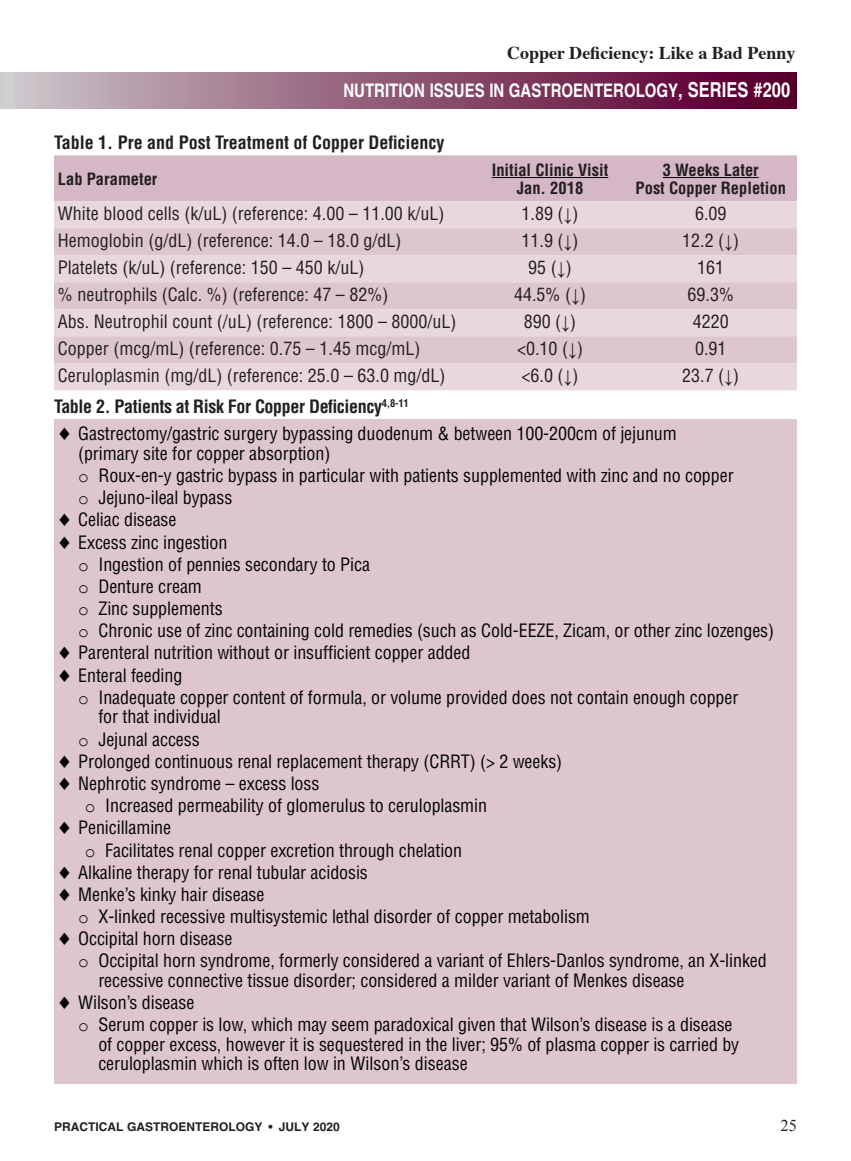
<style>
.page{position:relative;width:851px;height:1161px;background:#fff}
.page>*{position:absolute;margin:0;border:0;box-sizing:border-box;transform-origin:0 0}
.t1{font:700 20.7px "Helvetica";color:#fff;scale:.8 1}
.t2{font:700 18.75px "Helvetica";color:#fff;scale:.8 1}
.t3{font:condensed 18px/22.2px "Helvetica";letter-spacing:-.005em;color:#040503}
.t4{font:condensed 18px "Helvetica";color:#231f20}
.t5{font:700 condensed 18px "Helvetica";letter-spacing:-.02em;color:#231f20}
.t6{font:700 condensed 18px "Helvetica";color:#231f20}
.t7{font:700 18px "Times";color:#231f20}
.t8{font:700 condensed 16.5px/18px "Helvetica";color:#231f20;text-align:center}
.t9{font:16.5px "Times New Roman";color:#231f20}
.t10{font:700 12px "Helvetica";color:#231f20}
.s1{font-size:20.7px}
.s2{font-family:"Times New Roman";font-weight:700;font-stretch:normal}
.s3{font-family:"Courier New";font-stretch:normal}
</style>
<div class="page">
<div style="left:0;top:72px;width:796px;height:36px;background:linear-gradient(to right,#ccc4c8,#550026)"></div>
<div style="left:0;top:72px;width:14px;height:36px;background:#cfced1"></div>
<div style="left:54px;top:155px;width:742px;height:46px;background:#d5b7c5"></div>
<div style="left:54px;top:201px;width:742px;height:189px;background:#e9d7e0"></div>
<svg style="left:54px;top:228px;width:742px;height:135px;background:#e2cdd7"></svg>
<hr style="left:491px;top:177px;width:117px;height:1px;background:#040503">
<hr style="left:662px;top:177px;width:96px;height:1px;background:#040503">
<div style="left:54px;top:419px;width:742px;height:664px;background:#dec6d1"></div>
<p class="t7" style="left:507px;top:35px;width:290px">Copper Deficiency: Like a Bad Penny</p>
<p class="t2" style="left:343px;top:79px;width:444px">NUTRITION ISSUES IN GASTROENTEROLOGY<span class="s1">, SERIES</span></p>
<p class="t1" style="left:753px;top:78px;width:47px">#200</p>
<p class="t6" style="left:54px;top:132px;width:392px">Table 1. Pre and Post Treatment of Copper Deficiency</p>
<p class="t8" style="left:58px;top:170px;width:101px">Lab Parameter</p>
<p class="t8" style="left:491px;top:161px;width:118px">Initial Clinic Visit<br>Jan. 2018</p>
<p class="t8" style="left:635px;top:161px;width:152px">3 Weeks Later<br>Post Copper Repletion</p>
<p class="t4" style="left:58px;top:202px;width:388px">White blood cells (k/uL) (reference: 4.00 – 11.00 k/uL)</p>
<p class="t4" style="left:521px;top:202px;width:58px">1.89 (<span class="s2">↓</span>)</p>
<p class="t4" style="left:695px;top:202px;width:33px">6.09</p>
<p class="t4" style="left:58px;top:229px;width:345px">Hemoglobin (g/dL) (reference: 14.0 – 18.0 g/dL)</p>
<p class="t4" style="left:521px;top:229px;width:58px">11.9 (<span class="s2">↓</span>)</p>
<p class="t4" style="left:682px;top:229px;width:58px">12.2 (<span class="s2">↓</span>)</p>
<p class="t4" style="left:58px;top:256px;width:308px">Platelets (k/uL) (reference: 150 – 450 k/uL)</p>
<p class="t4" style="left:528px;top:256px;width:45px">95 (<span class="s2">↓</span>)</p>
<p class="t4" style="left:697px;top:256px;width:28px">161</p>
<p class="t4" style="left:58px;top:283px;width:332px">% neutrophils (Calc. %) (reference: 47 – 82%)</p>
<p class="t4" style="left:514px;top:283px;width:73px">44.5% (<span class="s2">↓</span>)</p>
<p class="t4" style="left:687px;top:283px;width:48px">69.3%</p>
<p class="t4" style="left:58px;top:310px;width:400px">Abs. Neutrophil count (/uL) (reference: 1800 – 8000/uL)</p>
<p class="t4" style="left:523px;top:310px;width:54px">890 (<span class="s2">↓</span>)</p>
<p class="t4" style="left:692px;top:310px;width:37px">4220</p>
<p class="t4" style="left:58px;top:337px;width:364px">Copper (mcg/mL) (reference: 0.75 – 1.45 mcg/mL)</p>
<p class="t4" style="left:517px;top:337px;width:67px">&lt;0.10 (<span class="s2">↓</span>)</p>
<p class="t4" style="left:695px;top:337px;width:33px">0.91</p>
<p class="t4" style="left:58px;top:364px;width:389px">Ceruloplasmin (mg/dL) (reference: 25.0 – 63.0 mg/dL)</p>
<p class="t4" style="left:521px;top:364px;width:58px">&lt;6.0 (<span class="s2">↓</span>)</p>
<p class="t4" style="left:682px;top:364px;width:58px">23.7 (<span class="s2">↓</span>)</p>
<p class="t5" style="left:54px;top:395px;width:356px">Table 2. Patients at Risk For Copper Deficiency<sup>4,8-11</sup></p>
<p class="t3" style="left:78px;top:424px;width:600px;line-height:19.5px;text-indent:-20px">◻ Gastrectomy/gastric surgery bypassing duodenum &amp; between 100-200cm of jejunum (primary site for copper absorption)</p>
<p class="t3" style="left:78px;top:464px;width:657px"><span class="s3">o</span> Roux-en-y gastric bypass in particular with patients supplemented with zinc and no copper <span class="s3">o</span> Jejuno-ileal bypass</p>
<p class="t3" style="left:58px;top:509px;width:120px">◻ Celiac disease</p>
<p class="t3" style="left:78px;top:531px;width:697px;text-indent:-20px">◻ Excess zinc ingestion<br><span class="s3">o</span> Ingestion of pennies secondary to Pica<br><span class="s3">o</span> Denture cream<br><span class="s3">o</span> Zinc supplements<br><span class="s3">o</span> Chronic use of zinc containing cold remedies (such as Cold-EEZE, Zicam, or other zinc lozenges)</p>
<p class="t3" style="left:58px;top:642px;width:414px">◻ Parenteral nutrition without or insufficient copper added</p>
<p class="t3" style="left:78px;top:664px;width:661px;text-indent:-20px">◻ Enteral feeding<br><span class="s3">o</span> Inadequate copper content of formula, or volume provided does not contain enough copper</p>
<p class="t3" style="left:78px;top:706px;width:144px;text-indent:20px">for that individual <span class="s3">o</span> Jejunal access</p>
<p class="t3" style="left:58px;top:750px;width:506px">◻ Prolonged continuous renal replacement therapy (CRRT) (&gt; 2 weeks)</p>
<p class="t3" style="left:85px;top:772px;width:404px;text-indent:-27px">◻ Nephrotic syndrome – excess loss<br><span class="s3">o</span> Increased permeability of glomerulus to ceruloplasmin</p>
<p class="t3" style="left:85px;top:817px;width:379px;text-indent:-27px">◻ Penicillamine<br><span class="s3">o</span> Facilitates renal copper excretion through chelation</p>
<p class="t3" style="left:58px;top:861px;width:311px">◻ Alkaline therapy for renal tubular acidosis</p>
<p class="t3" style="left:78px;top:883px;width:513px;text-indent:-20px">◻ Menke’s kinky hair disease<br><span class="s3">o</span> X-linked recessive multisystemic lethal disorder of copper metabolism</p>
<p class="t3" style="left:78px;top:928px;width:690px;text-indent:-20px">◻ Occipital horn disease<br><span class="s3">o</span> Occipital horn syndrome, formerly considered a variant of Ehlers-Danlos syndrome, an X-linked</p>
<p class="t3" style="left:98px;top:969px;width:587px">recessive connective tissue disorder; considered a milder variant of Menkes disease</p>
<p class="t3" style="left:78px;top:991px;width:656px;text-indent:-20px">◻ Wilson’s disease<br><span class="s3">o</span> Serum copper is low, which may seem paradoxical given that Wilson’s disease is a disease</p>
<p class="t3" style="left:98px;top:1034px;width:642px;line-height:19.5px">of copper excess, however it is sequestered in the liver; 95% of plasma copper is carried by ceruloplasmin which is often low in Wilson’s disease</p>
<p class="t10" style="left:54px;top:1119px;width:287px">PRACTICAL GASTROENTEROLOGY • JULY 2020</p>
<p class="t9" style="left:780px;top:1114px;width:18px">25</p>
</div>
